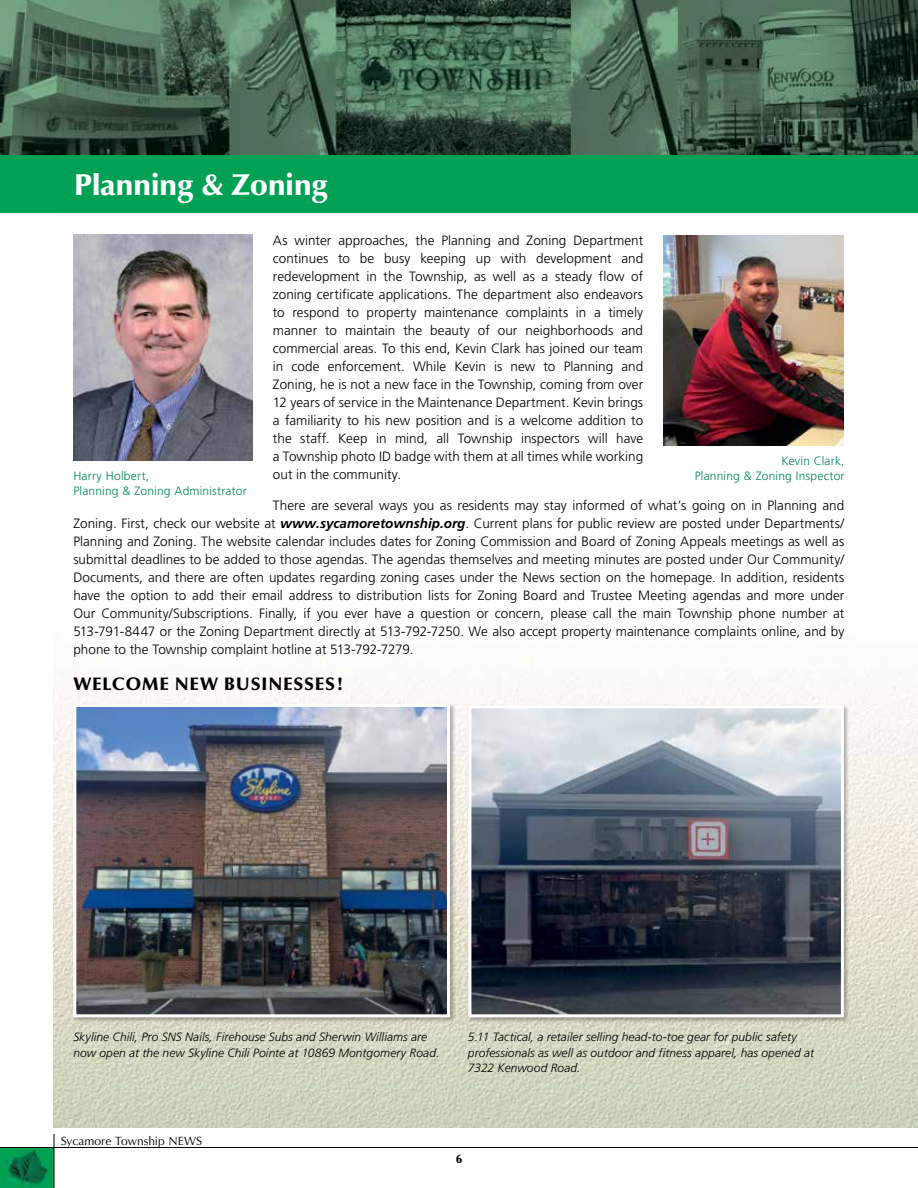
<style>
.page{position:relative;width:918px;height:1188px;background:#fff}
.page>*{position:absolute;margin:0;border:0;box-sizing:border-box;transform-origin:0 0}
.t1{font:900 30px "Optima";letter-spacing:-.01em;color:#fff}
.t2{font:900 18px "Optima";letter-spacing:.055em;color:#000}
.t3{font:300 13.5px/18px "Frutiger";color:#000;text-align:justify}
.t4{font:italic 300 12px/15.8px "Frutiger";letter-spacing:.005em;color:#000}
.t5{font:300 12px/15px "Frutiger";letter-spacing:.015em;color:#008752}
.t6{font:12px "Optima";color:#000}
.t7{font:900 12px "Optima";color:#000}
.s1{font-weight:700;font-style:italic}
</style>
<div class="page">
<img style="left:0;top:1148px;width:54px;height:40px">
<hr style="left:54px;top:1134px;width:1px;height:54px;background:#000">
<hr style="left:0;top:1147px;width:918px;height:1px;background:#000">
<img style="left:54px;top:212px;width:864px;height:915px">
<svg style="left:0;top:0;width:918px;height:155px;background:#43604d"></svg>
<div style="left:0;top:155px;width:918px;height:57px;background:#00a154"></div>
<img style="left:73px;top:234px;width:180px;height:226px">
<div style="left:72px;top:703px;width:384px;height:320px;background:#000;opacity:.3"></div>
<img style="left:77px;top:708px;width:369px;height:305px">
<div style="left:73px;top:704px;width:377px;height:313px;border:3px solid #fff"></div>
<div style="left:467px;top:704px;width:383px;height:319px;background:#000;opacity:.3"></div>
<img style="left:472px;top:709px;width:368px;height:304px">
<div style="left:468px;top:705px;width:376px;height:312px;border:3px solid #fff"></div>
<img style="left:663px;top:236px;width:180px;height:209px">
<h1 class="t1" style="left:74px;top:167px;width:256px">Planning &amp; Zoning</h1>
<p class="t3" style="left:273px;top:231px;width:372px">As winter approaches, the Planning and Zoning Department continues to be busy keeping up with development and redevelopment in the Township, as well as a steady flow of zoning certificate applications. The department also endeavors to respond to property maintenance complaints in a timely manner to maintain the beauty of our neighborhoods and commercial areas. To this end, Kevin Clark has joined our team in code enforcement. While Kevin is new to Planning and Zoning, he is not a new face in the Township, coming from over 12 years of service in the Maintenance Department. Kevin brings a familiarity to his new position and is a welcome addition to the staff. Keep in mind, all Township inspectors will have a Township photo ID badge with them at all times while working out in the community.</p>
<p class="t3" style="left:73px;top:496px;width:773px;text-indent:200px">There are several ways you as residents may stay informed of what’s going on in Planning and Zoning. First, check our website at <span class="s1">www.sycamoretownship.org</span>. Current plans for public review are posted under Departments/ Planning and Zoning. The website calendar includes dates for Zoning Commission and Board of Zoning Appeals meetings as well as submittal deadlines to be added to those agendas. The agendas themselves and meeting minutes are posted under Our Community/ Documents, and there are often updates regarding zoning cases under the News section on the homepage. In addition, residents have the option to add their email address to distribution lists for Zoning Board and Trustee Meeting agendas and more under Our Community/Subscriptions. Finally, if you ever have a question or concern, please call the main Township phone number at 513-791-8447 or the Zoning Department directly at 513-792-7250. We also accept property maintenance complaints online, and by phone to the Township complaint hotline at 513-792-7279.</p>
<h2 class="t2" style="left:73px;top:673px;width:272px">WELCOME NEW BUSINESSES!</h2>
<p class="t5" style="left:695px;top:454px;width:151px;text-align:right">Kevin Clark,<br>Planning &amp; Zoning Inspector</p>
<p class="t5" style="left:73px;top:469px;width:175px">Harry Holbert,<br>Planning &amp; Zoning Administrator</p>
<p class="t4" style="left:73px;top:1029px;width:368px">Skyline Chili, Pro SNS Nails, Firehouse Subs and Sherwin Williams are now open at the new Skyline Chili Pointe at 10869 Montgomery Road.</p>
<p class="t4" style="left:468px;top:1029px;width:348px">5.11 Tactical, a retailer selling head-to-toe gear for public safety professionals as well as outdoor and fitness apparel, has opened at<br>7322 Kenwood Road.</p>
<p class="t6" style="left:61px;top:1134px;width:143px">Sycamore Township NEWS</p>
<p class="t7" style="left:456px;top:1152px;width:7px">6</p>
</div>
